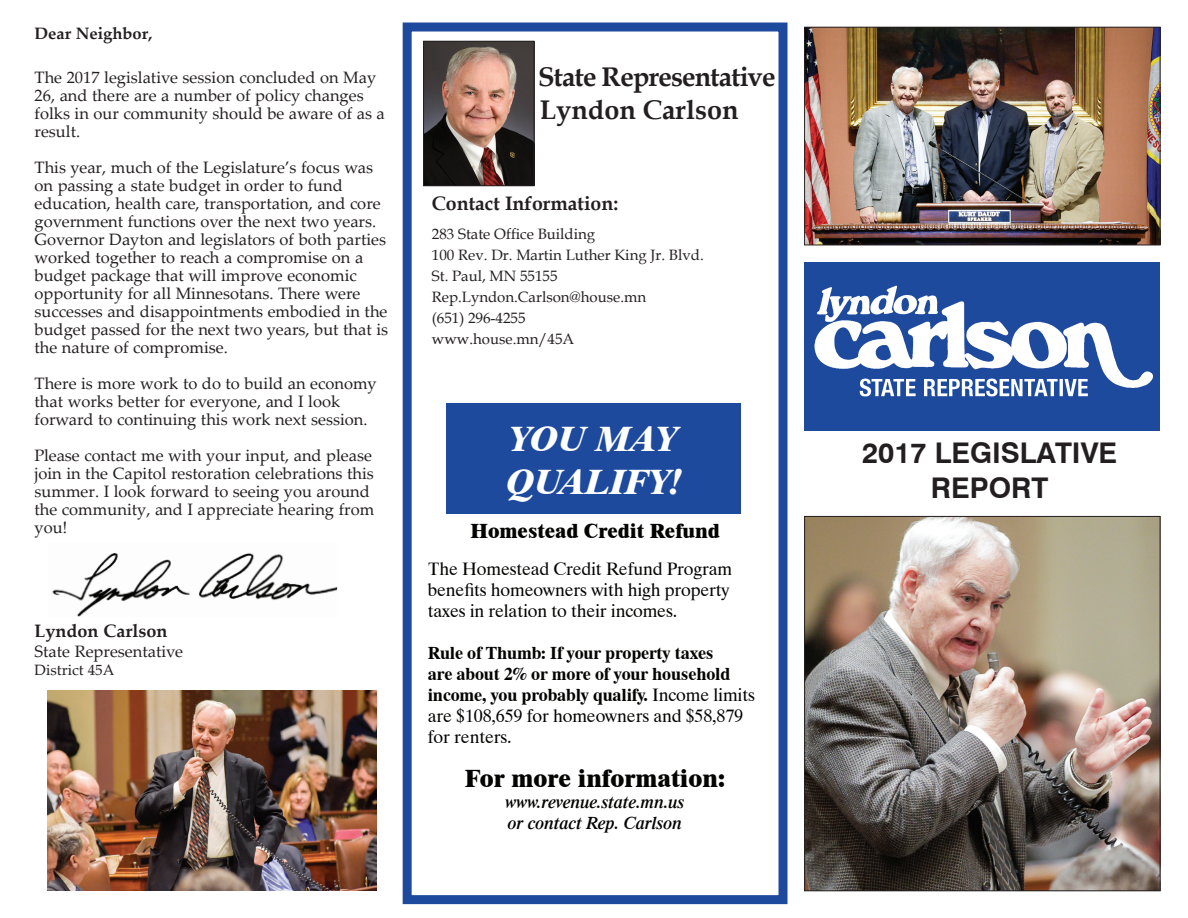
<style>
.page{position:relative;width:1188px;height:918px;background:#fff}
.page>*{position:absolute;margin:0;border:0;box-sizing:border-box;transform-origin:0 0}
.t1{font:italic 800 36px/43.2px "Dutch 801 BT";color:#fff}
.t2{font:700 28.5px/34.2px "Swiss 721 BT";color:#231f20;text-align:center}
.t3{font:700 27px/33px "Book Antiqua";letter-spacing:-.03em;color:#231f20}
.t4{font:800 25.5px "Dutch 801 BT";color:#040503}
.t5{font:800 21px "Dutch 801 BT";color:#040503}
.t6{font:700 19.5px "Book Antiqua";color:#231f20}
.t7{font:700 18px/21px "Dutch 801 BT";letter-spacing:-.01em;color:#040503}
.t8{font:18px/21px "Dutch 801 BT";letter-spacing:-.01em;color:#040503}
.t9{font:italic 600 18px/21px "Dutch 801 BT";color:#040503}
.t10{font:700 18px "Palatino Linotype";color:#231f20}
.t11{font:16.5px/18px "Palatino Linotype";color:#231f20}
.t12{font:700 16.5px "Palatino Linotype";color:#231f20}
.t13{font:15px/21px "Book Antiqua";color:#231f20}
.t14{font:15px "Palatino Linotype";color:#231f20}
.s1{font-weight:400}
</style>
<div class="page">
<div style="left:403px;top:22px;width:385px;height:882px;border:9px solid #1e4a9e"></div>
<img style="left:425px;top:43px;width:107px;height:141px">
<div style="left:423px;top:41px;width:111px;height:145px;border:1px solid #231f20"></div>
<img style="left:806px;top:29px;width:352px;height:214px">
<div style="left:804px;top:27px;width:356px;height:218px;border:1px solid #231f20"></div>
<img style="left:806px;top:518px;width:352px;height:371px">
<div style="left:804px;top:516px;width:356px;height:375px;border:1px solid #231f20"></div>
<img style="left:52px;top:553px;width:285px;height:64px">
<img style="left:48px;top:690px;width:329px;height:201px">
<div style="left:804px;top:262px;width:356px;height:169px;background:#1e4a9e"></div>
<img style="left:814px;top:285px;width:339px;height:112px">
<div style="left:447px;top:404px;width:294px;height:110px;background:#1e4a9e"></div>
<p class="t12" style="left:35px;top:22px;width:119px">Dear Neighbor,</p>
<p class="t11" style="left:35px;top:67px;width:352px">The 2017 legislative session concluded on May 26, and there are a number of policy changes folks in our community should be aware of as a result.</p>
<p class="t11" style="left:35px;top:157px;width:355px">This year, much of the Legislature’s focus was on passing a state budget in order to fund education, health care, transportation, and core government functions over the next two years.<br>Governor Dayton and legislators of both parties worked together to reach a compromise on a budget package that will improve economic opportunity for all Minnesotans. There were successes and disappointments embodied in the budget passed for the next two years, but that is the nature of compromise.</p>
<p class="t11" style="left:35px;top:373px;width:344px">There is more work to do to build an economy that works better for everyone, and I look forward to continuing this work next session.</p>
<p class="t11" style="left:35px;top:445px;width:341px">Please contact me with your input, and please join in the Capitol restoration celebrations this summer. I look forward to seeing you around the community, and I appreciate hearing from you!</p>
<p class="t10" style="left:35px;top:618px;width:134px">Lyndon Carlson</p>
<p class="t11" style="left:35px;top:642px;width:150px">State Representative</p>
<p class="t14" style="left:35px;top:659px;width:81px">District 45A</p>
<h3 class="t3" style="left:538px;top:60px;width:239px">State Representative<br>Lyndon Carlson</h3>
<p class="t6" style="left:432px;top:190px;width:188px">Contact Information:</p>
<p class="t13" style="left:432px;top:223px;width:273px">283 State Office Building<br>100 Rev. Dr. Martin Luther King Jr. Blvd.<br>St. Paul, MN 55155<br>Rep.Lyndon.Carlson@house.mn<br>(651) 296-4255<br>www.house.mn/45A</p>
<h1 class="t1" style="left:507px;top:416px;width:176px">YOU MAY<br>QUALIFY!</h1>
<p class="t5" style="left:470px;top:517px;width:251px">Homestead Credit Refund</p>
<p class="t8" style="left:428px;top:558px;width:306px">The Homestead Credit Refund Program benefits homeowners with high property taxes in relation to their incomes.</p>
<p class="t7" style="left:428px;top:642px;width:329px">Rule of Thumb: If your property taxes<br>are about 2% or more of your household income, you probably qualify. <span class="s1">Income limits are $108,659 for homeowners and $58,879 for renters.</span></p>
<h3 class="t4" style="left:465px;top:762px;width:262px">For more information:</h3>
<p class="t9" style="left:506px;top:791px;width:180px">www.revenue.state.mn.us or contact Rep. Carlson</p>
<h2 class="t2" style="left:862px;top:435px;width:256px">2017 LEGISLATIVE<br>REPORT</h2>
</div>
